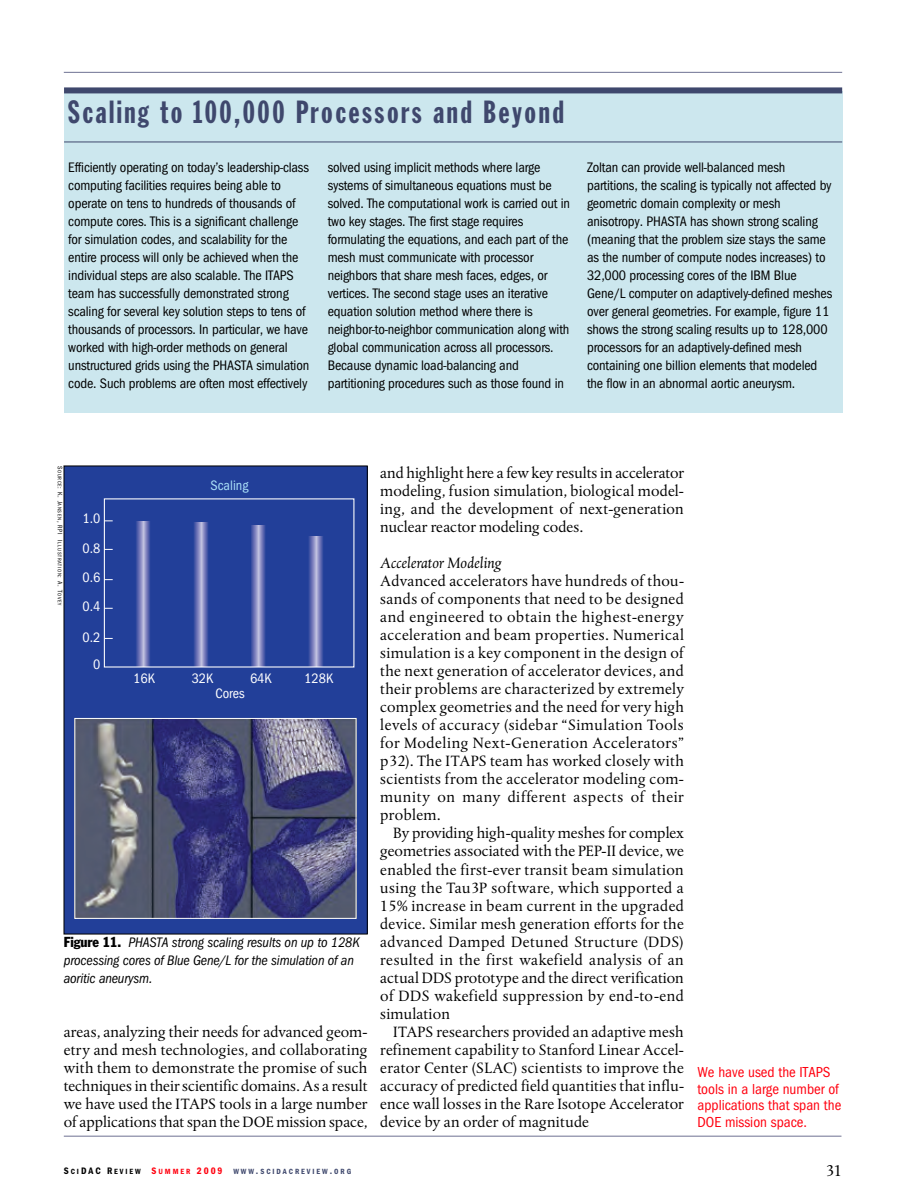
<style>
.page{position:relative;width:906px;height:1200px;background:#fff}
.page>*{position:absolute;margin:0;border:0;box-sizing:border-box;transform-origin:0 0}
.t1{font:31.5px "Franklin Gothic Extra Cond";letter-spacing:.08em;color:#3f486d}
.t2{font:16.5px "Albertina";color:#000}
.t3{font:15.75px/18px "Albertina";letter-spacing:.01em;color:#000;text-align:justify}
.t4{font:italic 15.75px "Albertina";letter-spacing:.01em;color:#000}
.t5{font:15px/16.5px "Franklin Got Cd Io P";color:#ff000f}
.t6{font:14.25px/18px "Franklin Got Cd Io P";letter-spacing:-.01em;color:#000}
.t7{font:italic 14.25px/18px "Franklin Got Cd Io P";letter-spacing:-.01em;color:#000}
.t8{font:14.1px/29.4px "Franklin Got Cd Io P Book+CVLGOP";color:#fff;text-align:justify}
.t9{font:14.1px "Franklin Got Cd Io P Book+CVLGOP";color:#aae0f9}
.t10{font:600 7.8px "Franklin Got Cd Io P";letter-spacing:.25em;color:#3f486d}
.t11{font:5.4px "Franklin Got Cd Io P";letter-spacing:.125em;color:#000}
.s1{font-size:6.75px}
.s2{font-family:"Franklin Gothic";font-style:normal;font-stretch:condensed}
.s3{font-size:9.75px;color:#000}
.s4{color:#000}
.s5{font-size:9.75px;color:#ff000f}
.s6{color:#ff000f}
.s7{font-size:9.75px}
</style>
<div class="page">
<hr style="left:64px;top:72px;width:778px;height:1px;background:#6e7192">
<hr style="left:64px;top:1135px;width:777px;height:1px;background:#6e7192">
<div style="left:64px;top:91px;width:778px;height:322px;background:#cce7ee"></div>
<hr style="left:64px;top:142px;width:778px;height:1px;background:#3f486d">
<div style="left:64px;top:87px;width:778px;height:6px;background:#3f486d"></div>
<div style="left:64px;top:466px;width:303px;height:467px;background:#223f99"></div>
<img style="left:136px;top:521px;width:14px;height:144px">
<img style="left:194px;top:522px;width:14px;height:143px">
<img style="left:251px;top:525px;width:14px;height:140px">
<img style="left:309px;top:536px;width:14px;height:129px">
<img style="left:76px;top:719px;width:278px;height:197px">
<div style="left:74px;top:717px;width:282px;height:201px;border:1px solid #fff"></div>
<h1 class="t1" style="left:68px;top:101px;width:497px">Scaling to 100,000 Processors and Beyond</h1>
<p class="t6" style="left:68px;top:158px;width:242px">Efficiently operating on today’s leadership-class computing facilities requires being able to operate on tens to hundreds of thousands of compute cores. This is a significant challenge for simulation codes, and scalability for the entire process will only be achieved when the individual steps are also scalable. The ITAPS team has successfully demonstrated strong scaling for several key solution steps to tens of thousands of processors. In particular, we have worked with high-order methods on general unstructured grids using the PHASTA simulation code. Such problems are often most effectively</p>
<p class="t6" style="left:328px;top:158px;width:244px">solved using implicit methods where large systems of simultaneous equations must be solved. The computational work is carried out in two key stages. The first stage requires formulating the equations, and each part of the mesh must communicate with processor neighbors that share mesh faces, edges, or vertices. The second stage uses an iterative equation solution method where there is neighbor-to-neighbor communication along with global communication across all processors.<br>Because dynamic load-balancing and partitioning procedures such as those found in</p>
<p class="t6" style="left:587px;top:158px;width:247px">Zoltan can provide well-balanced mesh partitions, the scaling is typically not affected by geometric domain complexity or mesh anisotropy. PHASTA has shown strong scaling (meaning that the problem size stays the same as the number of compute nodes increases) to 32,000 processing cores of the IBM Blue Gene/L computer on adaptively-defined meshes over general geometries. For example, figure 11 shows the strong scaling results up to 128,000 processors for an adaptively-defined mesh containing one billion elements that modeled the flow in an abnormal aortic aneurysm.</p>
<p class="t11" style="left:63px;top:465px;width:141px;rotate:90deg"><span class="s1">S</span>OURCE<span class="s1">: K. J</span>ANSEN<span class="s1">, RPI I</span>LLUSTRATION<span class="s1">: A. T</span>OVEY</p>
<p class="t8" style="left:83px;top:503px;width:19px">1.0<br>0.8<br>0.6<br>0.4</p>
<p class="t8" style="left:83px;top:623px;width:19px;line-height:27.2px;text-align:right">0.2<br>0</p>
<p class="t8" style="left:133px;top:662px;width:23px">16K</p>
<p class="t9" style="left:210px;top:477px;width:39px">Scaling</p>
<p class="t8" style="left:192px;top:662px;width:23px">32K</p>
<p class="t8" style="left:250px;top:662px;width:23px">64K</p>
<p class="t8" style="left:304px;top:662px;width:30px">128K</p>
<p class="t8" style="left:215px;top:678px;width:31px">Cores</p>
<p class="t7" style="left:64px;top:932px;width:297px"><span class="s2">Figure 11.</span> PHASTA strong scaling results on up to 128K processing cores of Blue Gene/L for the simulation of an aoritic aneurysm.</p>
<p class="t3" style="left:64px;top:1023px;width:305px">areas, analyzing their needs for advanced geom&shy;etry and mesh technologies, and collaborating with them to demonstrate the promise of such techniques in their scientific domains. As a result we have used the ITAPS tools in a large number of applications that span the DOE mission space,</p>
<p class="t3" style="left:380px;top:465px;width:305px">and highlight here a few key results in accelerator modeling, fusion simulation, biological model&shy;ing, and the development of next-generation nuclear reactor modeling codes.</p>
<p class="t4" style="left:380px;top:556px;width:123px">Accelerator Modeling</p>
<p class="t3" style="left:380px;top:573px;width:305px">Advanced accelerators have hundreds of thou&shy;sands of components that need to be designed and engineered to obtain the highest-energy acceleration and beam properties. Numerical simulation is a key component in the design of the next generation of accelerator devices, and their problems are characterized by extremely complex geometries and the need for very high levels of accuracy (sidebar “Simulation Tools for Modeling Next-Generation Accelerators” p32). The ITAPS team has worked closely with scientists from the accelerator modeling com&shy;munity on many different aspects of their problem.</p>
<p class="t3" style="left:380px;top:825px;width:305px;text-indent:13px">By providing high-quality meshes for complex geometries associated with the PEP-II device, we enabled the first-ever transit beam simulation using the Tau3P software, which supported a 15% increase in beam current in the upgraded device. Similar mesh generation efforts for the advanced Damped Detuned Structure (DDS) resulted in the first wakefield analysis of an actual DDS prototype and the direct verification of DDS wakefield suppression by end-to-end simulation</p>
<p class="t3" style="left:380px;top:1023px;width:305px;text-indent:13px">ITAPS researchers provided an adaptive mesh refinement capability to Stanford Linear Accel&shy;erator Center (SLAC) scientists to improve the accuracy of predicted field quantities that influ&shy;ence wall losses in the Rare Isotope Accelerator device by an order of magnitude</p>
<p class="t5" style="left:697px;top:1063px;width:145px">We have used the ITAPS tools in a large number of applications that span the<br>DOE mission space.</p>
<p class="t10" style="left:64px;top:1166px;width:289px"><span class="s3">S</span><span class="s4">CI</span><span class="s3">DAC R</span><span class="s4">EVIEW</span> <span class="s5">S</span><span class="s6">UMMER</span> <span class="s5">2009</span> WWW<span class="s7">.</span>SCIDACREVIEW<span class="s7">.</span>ORG</p>
<p class="t2" style="left:825px;top:1163px;width:18px">31</p>
</div>
